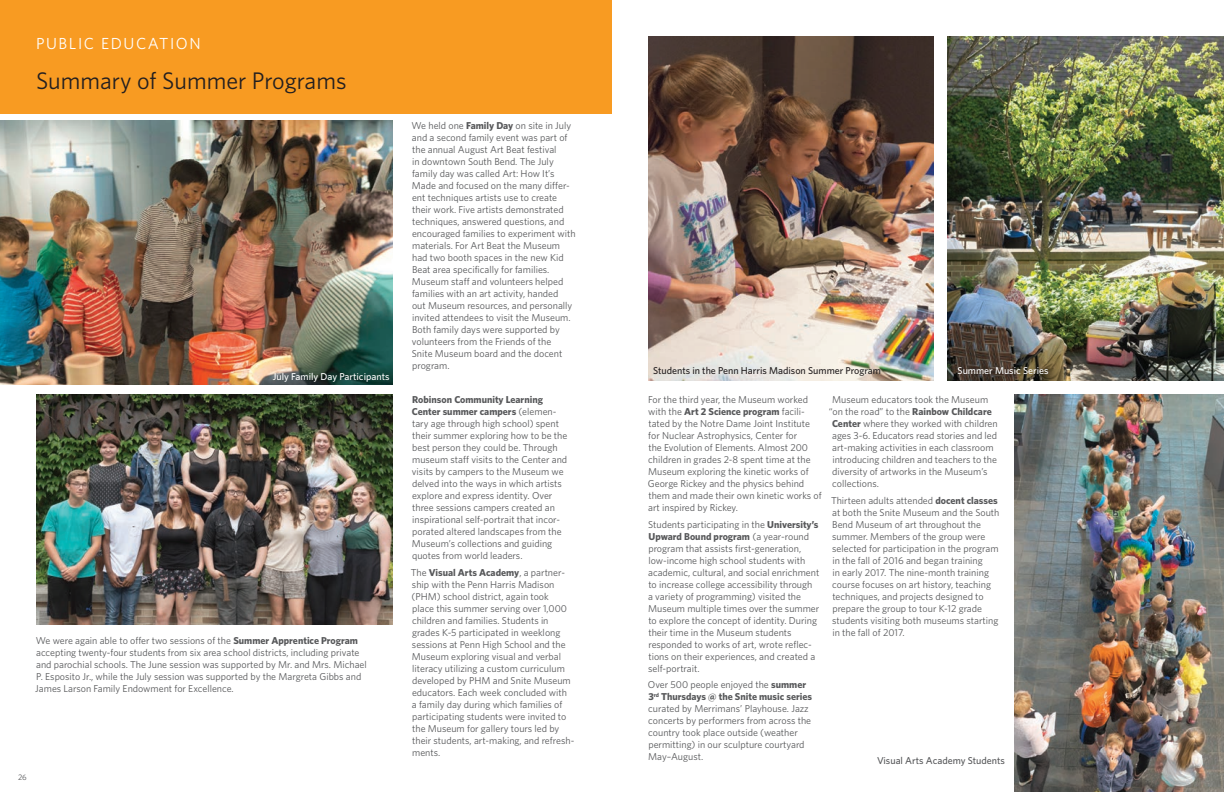
<style>
.page{position:relative;width:1224px;height:792px;background:#fff}
.page>*{position:absolute;margin:0;border:0;box-sizing:border-box;transform-origin:0 0}
.t1{font:24px "Whitney HTF";color:#231f20}
.t2{font:16px "Whitney HTF";letter-spacing:.1em;color:#fff}
.t3{font:10px/12px "Whitney HTF";color:#57585a}
.t4{font:500 10px "Whitney HTF";color:#231f20}
.t5{font:500 10px "Whitney HTF";color:#fff}
.t6{font:500 10px "Whitney HTF";color:#57585a}
.t7{font:8px "Whitney HTF";color:#57585a}
.s1{font-weight:700}
</style>
<div class="page">
<div style="left:0;top:0;width:612px;height:113px;background:#f89b22"></div>
<img style="left:0;top:121px;width:393px;height:263px">
<img style="left:36px;top:395px;width:357px;height:229px">
<img style="left:648px;top:36px;width:286px;height:344px">
<img style="left:948px;top:36px;width:276px;height:344px">
<img style="left:1014px;top:395px;width:210px;height:397px">
<p class="t2" style="left:36px;top:34px;width:166px">PUBLIC EDUCATION</p>
<p class="t1" style="left:36px;top:66px;width:312px">Summary of Summer Programs</p>
<p class="t5" style="left:273px;top:371px;width:118px">July Family Day Participants</p>
<p class="t3" style="left:35px;top:634px;width:333px">We were again able to offer two sessions of the <span class="s1">Summer Apprentice Program </span>accepting twenty-four students from six area school districts, including private and parochial schools. The June session was supported by Mr. and Mrs. Michael P. Esposito Jr., while the July session was supported by the Margreta Gibbs and James Larson Family Endowment for Excellence.</p>
<p class="t7" style="left:18px;top:772px;width:10px">26</p>
<p class="t3" style="left:412px;top:120px;width:165px">We held one <span class="s1">Family Day</span> on site in July and a second family event was part of the annual August Art Beat festival<br>in downtown South Bend. The July family day was called Art: How It’s Made and focused on the many differ&shy;ent techniques artists use to create their work. Five artists demonstrated techniques, answered questions, and encouraged families to experiment with materials. For Art Beat the Museum had two booth spaces in the new Kid Beat area specifically for families.<br>Museum staff and volunteers helped families with an art activity, handed<br>out Museum resources, and personally invited attendees to visit the Museum.<br>Both family days were supported by volunteers from the Friends of the<br>Snite Museum board and the docent program.</p>
<p class="t3" style="left:412px;top:393px;width:157px"><span class="s1">Robinson Community Learning Center summer campers</span> (elemen&shy;tary age through high school) spent their summer exploring how to be the best person they could be. Through museum staff visits to the Center and visits by campers to the Museum we delved into the ways in which artists explore and express identity. Over three sessions campers created an inspirational self-portrait that incor&shy;porated altered landscapes from the Museum’s collections and guiding quotes from world leaders.</p>
<p class="t3" style="left:411px;top:566px;width:165px">The <span class="s1">Visual Arts Academy</span>, a partner&shy;ship with the Penn Harris Madison (PHM) school district, again took<br>place this summer serving over 1,000 children and families. Students in grades K-5 participated in weeklong sessions at Penn High School and the Museum exploring visual and verbal literacy utilizing a custom curriculum developed by PHM and Snite Museum educators. Each week concluded with<br>a family day during which families of participating students were invited to the Museum for gallery tours led by their students, art-making, and refresh&shy;ments.</p>
<p class="t4" style="left:653px;top:365px;width:230px">Students in the Penn Harris Madison Summer Program</p>
<p class="t5" style="left:958px;top:365px;width:92px">Summer Music Series</p>
<p class="t3" style="left:648px;top:393px;width:175px">For the third year, the Museum worked with the <span class="s1">Art 2 Science program</span> facili&shy;tated by the Notre Dame Joint Institute for Nuclear Astrophysics, Center for<br>the Evolution of Elements. Almost 200 children in grades 2-8 spent time at the Museum exploring the kinetic works of George Rickey and the physics behind them and made their own kinetic works of art inspired by Rickey.</p>
<p class="t3" style="left:648px;top:518px;width:173px">Students participating in the <span class="s1">University’s Upward Bound program</span> (a year-round program that assists first-generation, low-income high school students with academic, cultural, and social enrichment to increase college accessibility through a variety of programming) visited the Museum multiple times over the summer to explore the concept of identity. During their time in the Museum students responded to works of art, wrote reflec&shy;tions on their experiences, and created a self-portrait.</p>
<p class="t3" style="left:648px;top:678px;width:166px">Over 500 people enjoyed the <span class="s1">summer 3</span><sup>rd</sup> <span class="s1">Thursdays @ the Snite music series </span>curated by Merrimans’ Playhouse. Jazz concerts by performers from across the country took place outside (weather permitting) in our sculpture courtyard May–August.</p>
<p class="t3" style="left:832px;top:393px;width:158px">Museum educators took the Museum</p>
<p class="t3" style="left:829px;top:405px;width:164px">“on the road” to the <span class="s1">Rainbow Childcare</span></p>
<p class="t3" style="left:832px;top:417px;width:167px"><span class="s1">Center</span> where they worked with children</p>
<p class="t3" style="left:832px;top:429px;width:166px">ages 3-6. Educators read stories and led</p>
<p class="t3" style="left:832px;top:441px;width:163px">art-making activities in each classroom</p>
<p class="t3" style="left:832px;top:453px;width:166px">introducing children and teachers to the</p>
<p class="t3" style="left:832px;top:465px;width:157px">diversity of artworks in the Museum’s</p>
<p class="t3" style="left:832px;top:477px;width:48px">collections.</p>
<p class="t3" style="left:831px;top:494px;width:170px">Thirteen adults attended <span class="s1">docent classes </span>at both the Snite Museum and the South Bend Museum of art throughout the summer. Members of the group were selected for participation in the program in the fall of 2016 and began training<br>in early 2017. The nine-month training course focuses on art history, teaching techniques, and projects designed to prepare the group to tour K-12 grade students visiting both museums starting in the fall of 2017.</p>
<p class="t6" style="left:877px;top:755px;width:129px">Visual Arts Academy Students</p>
</div>
